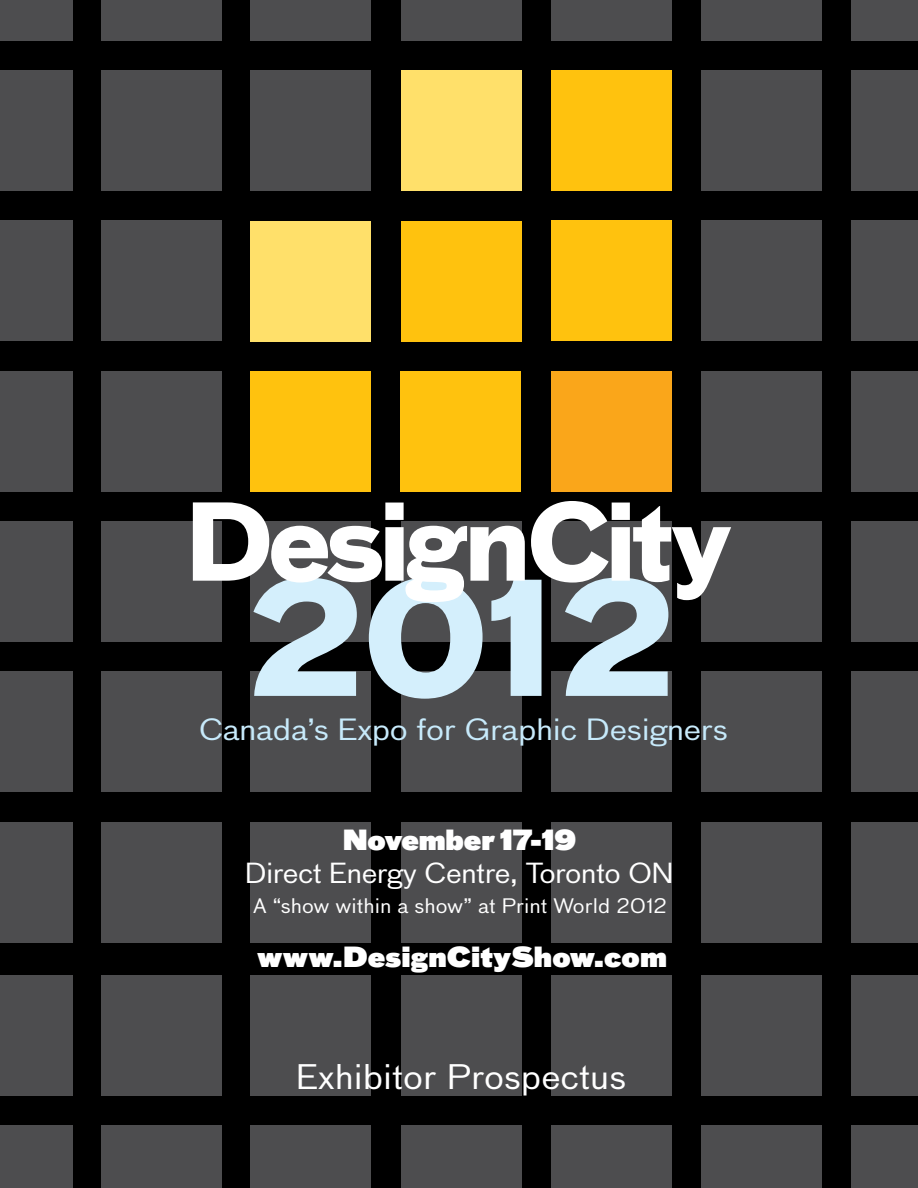
<style>
.page{position:relative;width:918px;height:1188px;background:#000}
.page>*{position:absolute;margin:0;border:0;box-sizing:border-box;transform-origin:0 0}
.t1{font:33px "Bau LF";color:#fff;scale:1.1 1}
.t2{font:28.5px "Bau LF";letter-spacing:-.01em;color:#c7eafb;scale:1.15 1}
.t3{font:27px "Bau LF Super";letter-spacing:.005em;color:#fff}
.t4{font:27px "Bau LF";letter-spacing:-.02em;color:#fff;scale:1.1 1}
.t5{font:19.5px "Bau LF";color:#fff;scale:1.1 1}
</style>
<div class="page">
<div style="left:401px;top:0;width:120px;height:40px;background:#4d4d4f"></div>
<div style="left:701px;top:70px;width:121px;height:121px;background:#4d4d4f"></div>
<div style="left:701px;top:0;width:121px;height:40px;background:#4d4d4f"></div>
<div style="left:251px;top:70px;width:120px;height:121px;background:#4d4d4f"></div>
<div style="left:251px;top:0;width:120px;height:40px;background:#4d4d4f"></div>
<div style="left:101px;top:70px;width:120px;height:121px;background:#4d4d4f"></div>
<div style="left:101px;top:0;width:120px;height:40px;background:#4d4d4f"></div>
<div style="left:0;top:70px;width:72px;height:121px;background:#4d4d4f"></div>
<div style="left:0;top:0;width:72px;height:40px;background:#4d4d4f"></div>
<div style="left:701px;top:221px;width:121px;height:120px;background:#4d4d4f"></div>
<div style="left:701px;top:521px;width:121px;height:121px;background:#4d4d4f"></div>
<div style="left:401px;top:672px;width:120px;height:120px;background:#4d4d4f"></div>
<div style="left:401px;top:975px;width:120px;height:120px;background:#4d4d4f"></div>
<div style="left:401px;top:822px;width:120px;height:120px;background:#4d4d4f"></div>
<div style="left:401px;top:1125px;width:120px;height:63px;background:#4d4d4f"></div>
<div style="left:701px;top:371px;width:121px;height:120px;background:#4d4d4f"></div>
<div style="left:701px;top:672px;width:121px;height:120px;background:#4d4d4f"></div>
<div style="left:701px;top:975px;width:121px;height:120px;background:#4d4d4f"></div>
<div style="left:701px;top:822px;width:121px;height:120px;background:#4d4d4f"></div>
<div style="left:701px;top:1125px;width:121px;height:63px;background:#4d4d4f"></div>
<div style="left:101px;top:221px;width:120px;height:120px;background:#4d4d4f"></div>
<div style="left:101px;top:521px;width:120px;height:121px;background:#4d4d4f"></div>
<div style="left:0;top:221px;width:72px;height:120px;background:#4d4d4f"></div>
<div style="left:0;top:521px;width:72px;height:121px;background:#4d4d4f"></div>
<div style="left:251px;top:672px;width:120px;height:120px;background:#4d4d4f"></div>
<div style="left:251px;top:975px;width:120px;height:120px;background:#4d4d4f"></div>
<div style="left:251px;top:822px;width:120px;height:120px;background:#4d4d4f"></div>
<div style="left:251px;top:1125px;width:120px;height:63px;background:#4d4d4f"></div>
<div style="left:101px;top:371px;width:120px;height:120px;background:#4d4d4f"></div>
<div style="left:101px;top:672px;width:120px;height:120px;background:#4d4d4f"></div>
<div style="left:101px;top:975px;width:120px;height:120px;background:#4d4d4f"></div>
<div style="left:101px;top:822px;width:120px;height:120px;background:#4d4d4f"></div>
<div style="left:101px;top:1125px;width:120px;height:63px;background:#4d4d4f"></div>
<div style="left:0;top:371px;width:72px;height:120px;background:#4d4d4f"></div>
<div style="left:0;top:672px;width:72px;height:120px;background:#4d4d4f"></div>
<div style="left:0;top:975px;width:72px;height:120px;background:#4d4d4f"></div>
<div style="left:0;top:822px;width:72px;height:120px;background:#4d4d4f"></div>
<div style="left:0;top:1125px;width:72px;height:63px;background:#4d4d4f"></div>
<div style="left:551px;top:0;width:120px;height:40px;background:#4d4d4f"></div>
<div style="left:852px;top:70px;width:66px;height:121px;background:#4d4d4f"></div>
<div style="left:852px;top:0;width:66px;height:40px;background:#4d4d4f"></div>
<div style="left:852px;top:221px;width:66px;height:120px;background:#4d4d4f"></div>
<div style="left:852px;top:521px;width:66px;height:121px;background:#4d4d4f"></div>
<div style="left:551px;top:672px;width:120px;height:120px;background:#4d4d4f"></div>
<div style="left:551px;top:975px;width:120px;height:120px;background:#4d4d4f"></div>
<div style="left:551px;top:822px;width:120px;height:120px;background:#4d4d4f"></div>
<div style="left:551px;top:1125px;width:120px;height:63px;background:#4d4d4f"></div>
<div style="left:852px;top:371px;width:66px;height:120px;background:#4d4d4f"></div>
<div style="left:852px;top:672px;width:66px;height:120px;background:#4d4d4f"></div>
<div style="left:852px;top:975px;width:66px;height:120px;background:#4d4d4f"></div>
<div style="left:852px;top:822px;width:66px;height:120px;background:#4d4d4f"></div>
<div style="left:852px;top:1125px;width:66px;height:63px;background:#4d4d4f"></div>
<div style="left:251px;top:221px;width:120px;height:120px;background:#ffe06a"></div>
<div style="left:251px;top:371px;width:120px;height:120px;background:#ffc20e"></div>
<div style="left:401px;top:70px;width:120px;height:121px;background:#ffe06a"></div>
<div style="left:551px;top:70px;width:120px;height:121px;background:#ffc20e"></div>
<div style="left:401px;top:221px;width:120px;height:120px;background:#ffc20e"></div>
<div style="left:551px;top:221px;width:121px;height:120px;background:#ffc20e"></div>
<div style="left:401px;top:371px;width:120px;height:120px;background:#ffc20e"></div>
<div style="left:551px;top:371px;width:120px;height:120px;background:#faa61a"></div>
<svg style="left:193px;top:501px;width:538px;height:198px"></svg>
<p class="t2" style="left:199px;top:709px;width:462px">Canada’s Expo for Graphic Designers</p>
<p class="t3" style="left:342px;top:821px;width:235px">November 17-19</p>
<p class="t4" style="left:245px;top:854px;width:392px">Direct Energy Centre, Toronto ON</p>
<p class="t5" style="left:253px;top:892px;width:378px">A “show within a show” at Print World 2012</p>
<p class="t3" style="left:257px;top:938px;width:412px">www.DesignCityShow.com</p>
<p class="t1" style="left:296px;top:1054px;width:302px">Exhibitor Prospectus</p>
</div>
